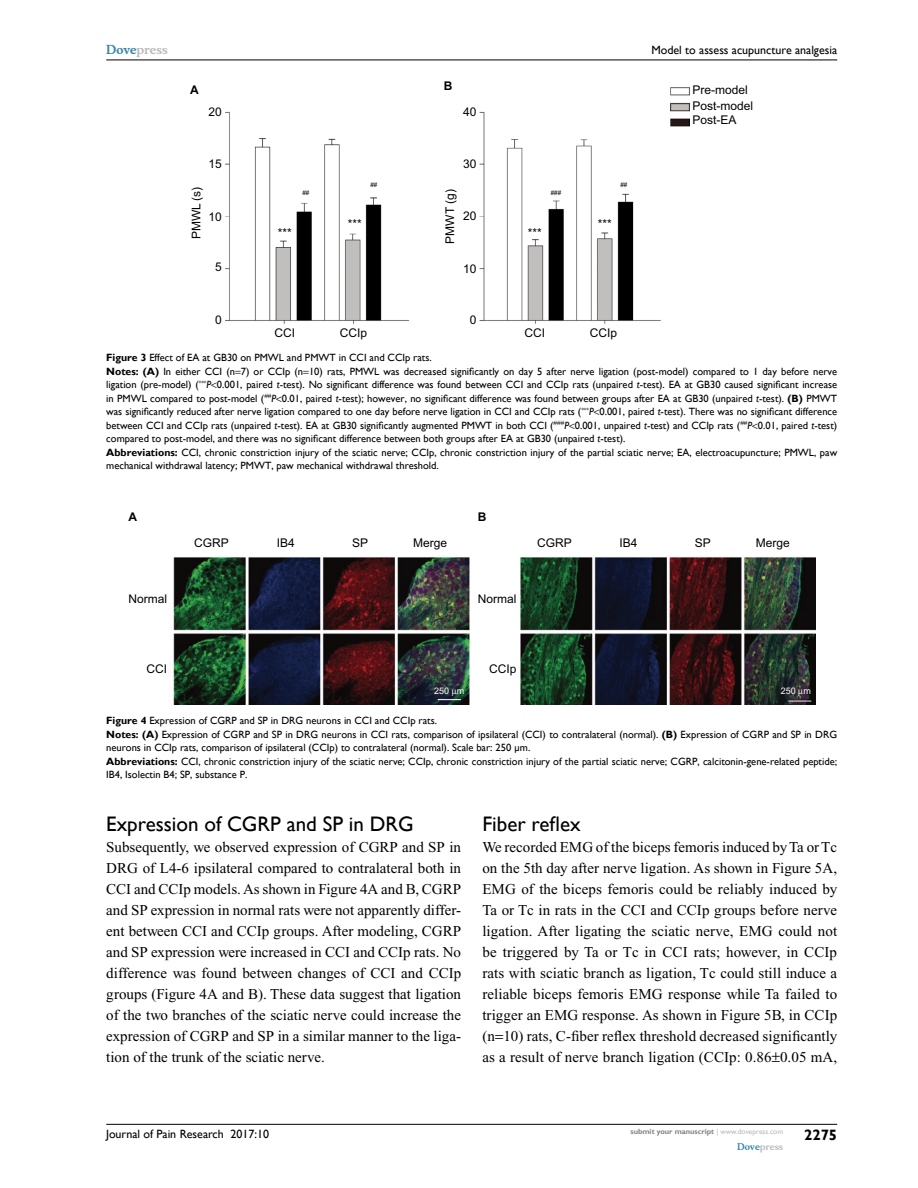
<style>
.page{position:relative;width:918px;height:1188px;background:#fff}
.page>*{position:absolute;margin:0;border:0;box-sizing:border-box;transform-origin:0 0}
.t1{font:21px "Gill Sans";color:#000}
.t2{font:15px/21px "Times New Roman";color:#000;text-align:justify}
.t3{font:700 15px "Gill Sans";color:#000}
.t4{font:12px/16.2px "Arial";color:#000}
.t5{font:12px "Gill Sans";color:#000}
.t6{font:700 12px "Musee";color:#b8babc}
.t7{font:700 12px "Arial";color:#000}
.t8{font:10.5px/13.5px "Gill Sans";color:#000}
.t9{font:700 9px "Musee";color:#b8babc}
.t10{font:9px "Arial";color:#fff}
.t11{font:700 7.5px "Gill Sans";color:#808285}
.t12{font:6.3px "Arial";color:#000}
.s1{color:#3785ad}
.s2{font-weight:700}
.s3{font-style:italic}
.s4{font-weight:400;color:#b8babc}
</style>
<div class="page">
<hr style="left:106px;top:1124px;width:731px;height:1px;background:#000">
<hr style="left:106px;top:60px;width:731px;height:1px;background:#000">
<img style="left:226px;top:88px;width:463px;height:235px">
<img style="left:173px;top:556px;width:642px;height:149px">
<svg style="left:438px;top:689px;width:23px;height:11px"></svg>
<svg style="left:798px;top:689px;width:5px;height:7px"></svg>
<p class="t6" style="left:106px;top:43px;width:63px"><span class="s1">Dove</span>press</p>
<p class="t7" style="left:190px;top:81px;width:10px">A</p>
<p class="t7" style="left:444px;top:78px;width:10px">B</p>
<p class="t4" style="left:209px;top:103px;width:15px">20</p>
<p class="t4" style="left:463px;top:104px;width:15px">40</p>
<p class="t4" style="left:209px;top:156px;width:15px">15</p>
<p class="t4" style="left:463px;top:156px;width:15px">30</p>
<p class="t4" style="left:188px;top:239px;width:54px;rotate:-90deg">PMWL (s)</p>
<p class="t4" style="left:209px;top:208px;width:15px">10</p>
<p class="t12" style="left:302px;top:189px;width:9px">##</p>
<p class="t4" style="left:278px;top:225px;width:16px">***</p>
<p class="t12" style="left:370px;top:180px;width:9px">##</p>
<p class="t4" style="left:348px;top:216px;width:16px">***</p>
<p class="t4" style="left:442px;top:244px;width:56px;rotate:-90deg">PMWT (g)</p>
<p class="t4" style="left:463px;top:207px;width:15px">20</p>
<p class="t4" style="left:215px;top:259px;width:8px">5</p>
<p class="t4" style="left:463px;top:260px;width:15px">10</p>
<p class="t4" style="left:215px;top:311px;width:8px">0</p>
<p class="t4" style="left:470px;top:311px;width:8px">0</p>
<p class="t4" style="left:275px;top:325px;width:22px">CCI</p>
<p class="t4" style="left:340px;top:325px;width:29px">CCIp</p>
<p class="t12" style="left:551px;top:189px;width:12px">###</p>
<p class="t4" style="left:528px;top:225px;width:16px">***</p>
<p class="t12" style="left:620px;top:180px;width:9px">##</p>
<p class="t4" style="left:598px;top:216px;width:16px">***</p>
<p class="t5" style="left:651px;top:43px;width:187px">Model to assess acupuncture analgesia</p>
<p class="t4" style="left:693px;top:82px;width:62px">Pre-model<br>Post-model</p>
<p class="t4" style="left:693px;top:112px;width:46px">Post-EA</p>
<p class="t4" style="left:525px;top:325px;width:22px">CCI</p>
<p class="t4" style="left:590px;top:325px;width:29px">CCIp</p>
<p class="t8" style="left:106px;top:351px;width:732px"><span class="s2">Figure 3</span> Effect of EA at GB30 on PMWL and PMWT in CCI and CCIp rats.<br><span class="s2">Notes: (A)</span> In either CCI (n 7) or CCIp (n 10) rats, PMWL was decreased significantly on day 5 after nerve ligation (post-model) compared to 1 day before nerve ligation (pre-model) (<sup>***</sup><span class="s3">P</span> 0.001, paired <span class="s3">t</span>-test). No significant difference was found between CCI and CCIp rats (unpaired <span class="s3">t</span>-test). EA at GB30 caused significant increase in PMWL compared to post-model (<sup>##</sup><span class="s3">P</span> 0.01, paired <span class="s3">t</span>-test); however, no significant difference was found between groups after EA at GB30 (unpaired <span class="s3">t</span>-test). <span class="s2">(B)</span> PMWT was significantly reduced after nerve ligation compared to one day before nerve ligation in CCI and CCIp rats (<sup>***</sup><span class="s3">P</span> 0.001, paired <span class="s3">t</span>-test). There was no significant difference between CCI and CCIp rats (unpaired <span class="s3">t</span>-test). EA at GB30 significantly augmented PMWT in both CCI (<sup>###</sup><span class="s3">P</span> 0.001, unpaired <span class="s3">t</span>-test) and CCIp rats (<sup>##</sup><span class="s3">P</span> 0.01, paired <span class="s3">t</span>-test) compared to post-model, and there was no significant difference between both groups after EA at GB30 (unpaired <span class="s3">t</span>-test).<br><span class="s2">Abbreviations:</span> CCI, chronic constriction injury of the sciatic nerve; CCIp, chronic constriction injury of the partial sciatic nerve; EA, electroacupuncture; PMWL, paw mechanical withdrawal latency; PMWT, paw mechanical withdrawal threshold.</p>
<p class="t7" style="left:128px;top:509px;width:10px">A</p>
<p class="t7" style="left:478px;top:509px;width:10px">B</p>
<p class="t4" style="left:128px;top:590px;width:40px">Normal</p>
<p class="t4" style="left:146px;top:661px;width:22px">CCI</p>
<p class="t4" style="left:194px;top:534px;width:36px">CGRP</p>
<p class="t4" style="left:277px;top:534px;width:20px">IB4</p>
<p class="t4" style="left:352px;top:534px;width:18px">SP</p>
<p class="t4" style="left:413px;top:534px;width:36px">Merge</p>
<p class="t4" style="left:537px;top:534px;width:36px">CGRP</p>
<p class="t4" style="left:478px;top:590px;width:40px">Normal</p>
<p class="t4" style="left:489px;top:661px;width:29px">CCIp</p>
<p class="t4" style="left:619px;top:534px;width:20px">IB4</p>
<p class="t4" style="left:695px;top:534px;width:18px">SP</p>
<p class="t4" style="left:756px;top:534px;width:36px">Merge</p>
<p class="t10" style="left:434px;top:684px;width:32px">250 m</p>
<p class="t10" style="left:781px;top:684px;width:32px">250 m</p>
<p class="t8" style="left:106px;top:714px;width:732px"><span class="s2">Figure 4</span> Expression of CGRP and SP in DRG neurons in CCI and CCIp rats.<br><span class="s2">Notes: (A)</span> Expression of CGRP and SP in DRG neurons in CCI rats, comparison of ipsilateral (CCI) to contralateral (normal). <span class="s2">(B)</span> Expression of CGRP and SP in DRG neurons in CCIp rats, comparison of ipsilateral (CCIp) to contralateral (normal). Scale bar: 250 μm.<br><span class="s2">Abbreviations:</span> CCI, chronic constriction injury of the sciatic nerve; CCIp, chronic constriction injury of the partial sciatic nerve; CGRP, calcitonin-gene-related peptide; IB4, Isolectin B4; SP, substance P.</p>
<h1 class="t1" style="left:106px;top:811px;width:309px">Expression of CGRP and SP in DRG</h1>
<p class="t2" style="left:106px;top:836px;width:357px">Subsequently, we observed expression of CGRP and SP in DRG of L4-6 ipsilateral compared to contralateral both in CCI and CCIp models. As shown in Figure 4A and B, CGRP and SP expression in normal rats were not apparently differ&shy;ent between CCI and CCIp groups. After modeling, CGRP and SP expression were increased in CCI and CCIp rats. No difference was found between changes of CCI and CCIp groups (Figure 4A and B). These data suggest that ligation of the two branches of the sciatic nerve could increase the expression of CGRP and SP in a similar manner to the liga&shy;tion of the trunk of the sciatic nerve.</p>
<h1 class="t1" style="left:482px;top:811px;width:100px">Fiber reflex</h1>
<p class="t2" style="left:482px;top:836px;width:356px">We recorded EMG of the biceps femoris induced by Ta or Tc on the 5th day after nerve ligation. As shown in Figure 5A, EMG of the biceps femoris could be reliably induced by Ta or Tc in rats in the CCI and CCIp groups before nerve ligation. After ligating the sciatic nerve, EMG could not be triggered by Ta or Tc in CCI rats; however, in CCIp rats with sciatic branch as ligation, Tc could still induce a reliable biceps femoris EMG response while Ta failed to trigger an EMG response. As shown in Figure 5B, in CCIp (n 10) rats, C-fiber reflex threshold decreased significantly as a result of nerve branch ligation (CCIp: 0.86 0.05 mA,</p>
<p class="t5" style="left:106px;top:1127px;width:164px">Journal of Pain Research 2017:10</p>
<p class="t11" style="left:631px;top:1127px;width:154px">submit your manuscript <span class="s4">| www.dovepress.com</span></p>
<p class="t9" style="left:737px;top:1141px;width:48px"><span class="s1">Dove</span>press</p>
<h2 class="t3" style="left:804px;top:1126px;width:35px">2275</h2>
</div>
